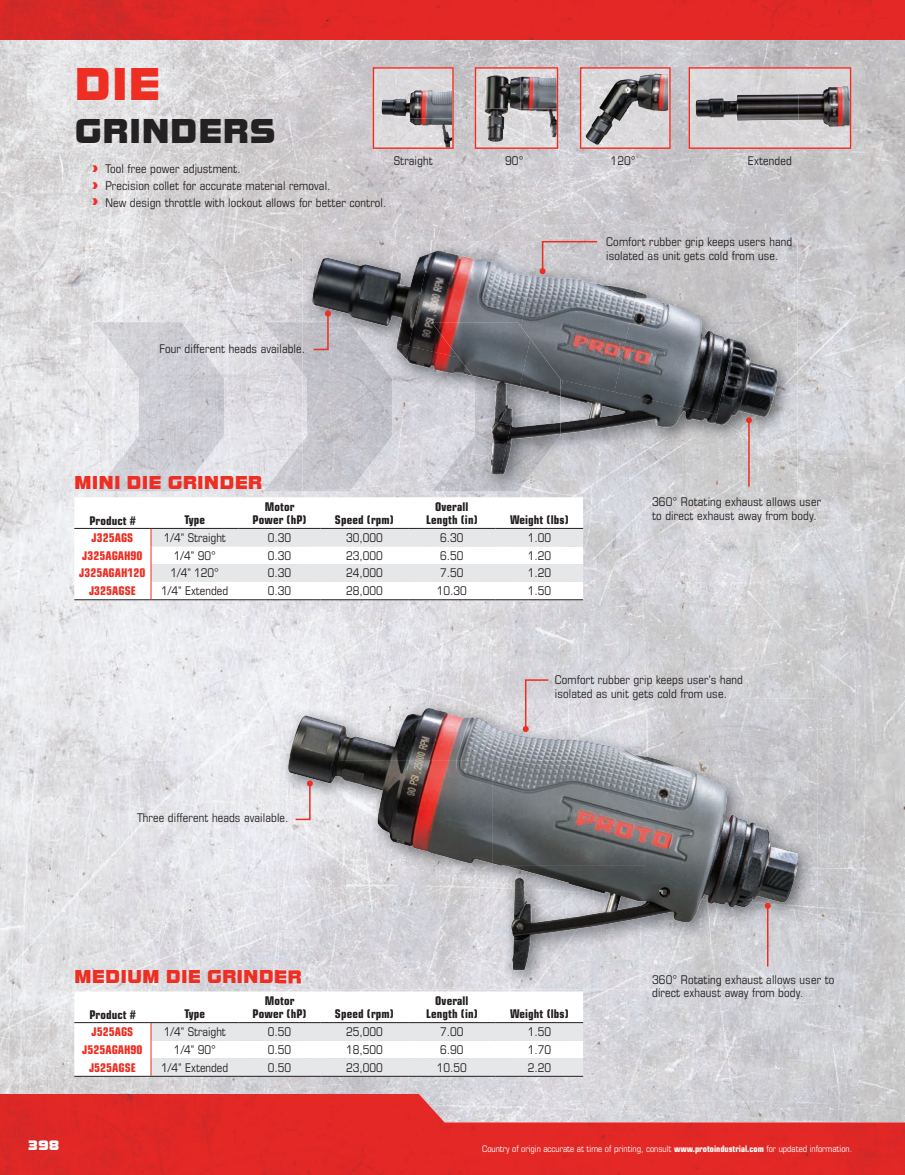
<style>
.page{position:relative;width:905px;height:1175px;background:#fff}
.page>*{position:absolute;margin:0;border:0;box-sizing:border-box;transform-origin:0 0}
.t1{font:48px "Bolt EF";color:#ee2e22}
.t2{font:36px "Bolt EF";color:#242122}
.t3{font:19.5px "Bolt EF";color:#ee2e22}
.t4{font:14.25px "Bolt EF";color:#fff}
.t5{font:condensed 12px/13.5px "Eurostile LT Std";letter-spacing:.01em;color:#231f20}
.t6{font:700 condensed 12px/13.5px "Eurostile LT Std";letter-spacing:.01em;color:#231f20;text-align:center}
.t7{font:700 condensed 12px "Eurostile LT Std";color:#ee2e22}
.t8{font:condensed 9px "Eurostile LT Std";color:#fff}
.s1{font-weight:700}
</style>
<div class="page">
<img style="left:0;top:39px;width:319px;height:335px">
<img style="left:319px;top:39px;width:532px;height:228px">
<img style="left:851px;top:39px;width:53px;height:1055px">
<img style="left:746px;top:267px;width:106px;height:481px">
<img style="left:0;top:374px;width:159px;height:720px">
<img style="left:213px;top:374px;width:106px;height:720px">
<img style="left:159px;top:491px;width:54px;height:603px">
<img style="left:319px;top:494px;width:427px;height:204px">
<img style="left:799px;top:748px;width:53px;height:346px">
<img style="left:319px;top:989px;width:480px;height:105px">
<img style="left:76px;top:970px;width:202px;height:13px">
<img style="left:0;top:1094px;width:904px;height:80px">
<img style="left:0;top:0;width:904px;height:39px">
<img style="left:95px;top:322px;width:129px;height:169px">
<img style="left:263px;top:322px;width:39px;height:169px">
<svg style="left:74px;top:497px;width:509px;height:102px"></svg>
<hr style="left:74px;top:528px;width:77px;height:1px;background:#231f20">
<hr style="left:408px;top:599px;width:87px;height:1px;background:#231f20">
<hr style="left:320px;top:599px;width:88px;height:1px;background:#231f20">
<hr style="left:238px;top:599px;width:82px;height:1px;background:#231f20">
<hr style="left:495px;top:599px;width:88px;height:1px;background:#231f20">
<hr style="left:151px;top:599px;width:87px;height:1px;background:#231f20">
<hr style="left:74px;top:599px;width:77px;height:1px;background:#231f20">
<svg style="left:151px;top:528px;width:432px;height:71px"></svg>
<svg style="left:74px;top:991px;width:509px;height:84px"></svg>
<hr style="left:74px;top:1022px;width:77px;height:1px;background:#231f20">
<hr style="left:74px;top:1075px;width:77px;height:1px;background:#231f20">
<svg style="left:151px;top:1022px;width:432px;height:54px"></svg>
<img style="left:278px;top:698px;width:107px;height:291px">
<img style="left:385px;top:698px;width:432px;height:48px">
<img style="left:646px;top:746px;width:171px;height:48px">
<img style="left:385px;top:863px;width:54px;height:126px">
<img style="left:727px;top:794px;width:90px;height:49px">
<img style="left:439px;top:863px;width:271px;height:126px">
<img style="left:764px;top:843px;width:53px;height:146px">
<img style="left:710px;top:912px;width:54px;height:77px">
<img style="left:278px;top:970px;width:23px;height:13px">
<img style="left:498px;top:865px;width:148px;height:105px">
<img style="left:645px;top:756px;width:52px;height:167px">
<img style="left:696px;top:812px;width:102px;height:100px">
<img style="left:339px;top:760px;width:153px;height:103px">
<img style="left:492px;top:760px;width:154px;height:105px">
<img style="left:288px;top:715px;width:51px;height:68px">
<img style="left:696px;top:774px;width:31px;height:39px">
<img style="left:339px;top:709px;width:307px;height:51px">
<img style="left:302px;top:241px;width:495px;height:253px">
<img style="left:302px;top:322px;width:90px;height:169px">
<img style="left:431px;top:426px;width:129px;height:65px">
<img style="left:312px;top:253px;width:96px;height:93px">
<img style="left:408px;top:250px;width:124px;height:94px">
<img style="left:521px;top:276px;width:116px;height:104px">
<img style="left:614px;top:291px;width:120px;height:89px">
<img style="left:715px;top:339px;width:62px;height:86px">
<img style="left:396px;top:344px;width:167px;height:48px">
<img style="left:560px;top:380px;width:157px;height:54px">
<img style="left:431px;top:322px;width:99px;height:104px">
<img style="left:500px;top:339px;width:60px;height:135px">
<img style="left:491px;top:422px;width:20px;height:52px">
<svg style="left:474px;top:67px;width:84px;height:82px;background:#e0b7b7"></svg>
<img style="left:485px;top:75px;width:71px;height:34px">
<img style="left:484px;top:109px;width:36px;height:33px">
<img style="left:520px;top:109px;width:36px;height:28px">
<img style="left:556px;top:77px;width:1px;height:56px">
<svg style="left:580px;top:67px;width:90px;height:82px;background:#dec4c4"></svg>
<img style="left:599px;top:79px;width:28px;height:30px">
<img style="left:627px;top:73px;width:41px;height:38px">
<img style="left:585px;top:109px;width:42px;height:36px">
<svg style="left:688px;top:67px;width:163px;height:82px;background:#dac9c9"></svg>
<img style="left:695px;top:94px;width:103px;height:27px">
<img style="left:798px;top:85px;width:51px;height:42px">
<svg style="left:372px;top:67px;width:82px;height:82px;background:#bbaaac"></svg>
<svg style="left:539px;top:240px;width:59px;height:34px;background:#cbbbbe"></svg>
<hr style="left:748px;top:420px;width:1px;height:67px;background:#ee2e22">
<svg style="left:746px;top:417px;width:6px;height:6px"></svg>
<svg style="left:294px;top:780px;width:19px;height:41px"></svg>
<hr style="left:767px;top:905px;width:1px;height:61px;background:#ee2e22">
<svg style="left:764px;top:902px;width:6px;height:6px"></svg>
<svg style="left:312px;top:310px;width:19px;height:41px"></svg>
<svg style="left:522px;top:678px;width:28px;height:54px;background:#dac8cc"></svg>
<svg style="left:92px;top:165px;width:5px;height:7px"></svg>
<svg style="left:92px;top:182px;width:5px;height:6px"></svg>
<svg style="left:92px;top:199px;width:5px;height:6px"></svg>
<h1 class="t1" style="left:74px;top:57px;width:88px">DIE</h1>
<h2 class="t2" style="left:74px;top:111px;width:203px">GRINDERS</h2>
<p class="t5" style="left:105px;top:160px;width:283px;line-height:16.8px">Tool free power adjustment.<br>Precision collet for accurate material removal.<br>New design throttle with lockout allows for better control.</p>
<p class="t5" style="left:393px;top:153px;width:41px">Straight</p>
<p class="t5" style="left:505px;top:153px;width:20px">90°</p>
<p class="t5" style="left:610px;top:153px;width:27px">120°</p>
<p class="t5" style="left:748px;top:153px;width:45px">Extended</p>
<p class="t5" style="left:606px;top:235px;width:187px">Comfort rubber grip keeps users hand isolated as unit gets cold from use.</p>
<p class="t5" style="left:159px;top:341px;width:147px">Four different heads available.</p>
<h3 class="t3" style="left:74px;top:472px;width:190px">MINI DIE GRINDER</h3>
<p class="t6" style="left:89px;top:514px;width:48px">Product #</p>
<p class="t6" style="left:184px;top:513px;width:22px">Type</p>
<p class="t6" style="left:252px;top:499px;width:55px">Motor<br>Power (hP)</p>
<p class="t6" style="left:335px;top:513px;width:60px">Speed (rpm)</p>
<p class="t6" style="left:426px;top:499px;width:53px">Overall<br>Length (in)</p>
<p class="t6" style="left:510px;top:513px;width:60px">Weight (lbs)</p>
<p class="t7" style="left:92px;top:530px;width:43px">J325AGS</p>
<p class="t5" style="left:164px;top:531px;width:63px">1/4" Straight</p>
<p class="t5" style="left:268px;top:531px;width:25px">0.30</p>
<p class="t5" style="left:346px;top:531px;width:38px">30,000</p>
<p class="t5" style="left:440px;top:531px;width:25px">6.30</p>
<p class="t5" style="left:527px;top:531px;width:25px">1.00</p>
<p class="t7" style="left:82px;top:548px;width:62px">J325AGAH90</p>
<p class="t5" style="left:174px;top:548px;width:43px">1/4" 90°</p>
<p class="t5" style="left:268px;top:548px;width:25px">0.30</p>
<p class="t5" style="left:346px;top:548px;width:38px">23,000</p>
<p class="t5" style="left:440px;top:548px;width:25px">6.50</p>
<p class="t5" style="left:527px;top:548px;width:25px">1.20</p>
<p class="t7" style="left:79px;top:566px;width:68px">J325AGAH120</p>
<p class="t5" style="left:170px;top:566px;width:50px">1/4" 120°</p>
<p class="t5" style="left:268px;top:566px;width:25px">0.30</p>
<p class="t5" style="left:346px;top:566px;width:38px">24,000</p>
<p class="t5" style="left:440px;top:566px;width:25px">7.50</p>
<p class="t5" style="left:527px;top:566px;width:25px">1.20</p>
<p class="t7" style="left:89px;top:583px;width:48px">J325AGSE</p>
<p class="t5" style="left:161px;top:584px;width:68px">1/4" Extended</p>
<p class="t5" style="left:268px;top:584px;width:25px">0.30</p>
<p class="t5" style="left:346px;top:584px;width:38px">28,000</p>
<p class="t5" style="left:437px;top:584px;width:32px">10.30</p>
<p class="t5" style="left:527px;top:584px;width:25px">1.50</p>
<p class="t5" style="left:652px;top:495px;width:170px">360° Rotating exhaust allows user to direct exhaust away from body.</p>
<p class="t5" style="left:137px;top:810px;width:153px">Three different heads available.</p>
<p class="t5" style="left:555px;top:673px;width:189px">Comfort rubber grip keeps user's hand isolated as unit gets cold from use.</p>
<h3 class="t3" style="left:74px;top:966px;width:229px">MEDIUM DIE GRINDER</h3>
<p class="t6" style="left:89px;top:1008px;width:48px">Product #</p>
<p class="t6" style="left:184px;top:1007px;width:22px">Type</p>
<p class="t6" style="left:253px;top:993px;width:55px">Motor<br>Power (hP)</p>
<p class="t6" style="left:335px;top:1007px;width:60px">Speed (rpm)</p>
<p class="t6" style="left:426px;top:993px;width:53px">Overall<br>Length (in)</p>
<p class="t6" style="left:510px;top:1007px;width:60px">Weight (lbs)</p>
<p class="t5" style="left:652px;top:972px;width:184px">360° Rotating exhaust allows user to direct exhaust away from body.</p>
<p class="t7" style="left:92px;top:1024px;width:43px">J525AGS</p>
<p class="t5" style="left:164px;top:1025px;width:63px">1/4" Straight</p>
<p class="t5" style="left:268px;top:1025px;width:25px">0.50</p>
<p class="t5" style="left:346px;top:1025px;width:38px">25,000</p>
<p class="t5" style="left:440px;top:1025px;width:25px">7.00</p>
<p class="t5" style="left:527px;top:1025px;width:25px">1.50</p>
<p class="t7" style="left:82px;top:1042px;width:62px">J525AGAH90</p>
<p class="t5" style="left:174px;top:1042px;width:43px">1/4" 90°</p>
<p class="t5" style="left:268px;top:1042px;width:25px">0.50</p>
<p class="t5" style="left:346px;top:1042px;width:38px">18,500</p>
<p class="t5" style="left:440px;top:1042px;width:25px">6.90</p>
<p class="t5" style="left:527px;top:1042px;width:25px">1.70</p>
<p class="t7" style="left:89px;top:1060px;width:48px">J525AGSE</p>
<p class="t5" style="left:161px;top:1060px;width:68px">1/4" Extended</p>
<p class="t5" style="left:268px;top:1060px;width:25px">0.50</p>
<p class="t5" style="left:346px;top:1060px;width:38px">23,000</p>
<p class="t5" style="left:437px;top:1060px;width:32px">10.50</p>
<p class="t5" style="left:527px;top:1060px;width:25px">2.20</p>
<p class="t4" style="left:28px;top:1137px;width:33px">398</p>
<p class="t8" style="left:482px;top:1143px;width:371px">Country of origin accurate at time of printing, consult <span class="s1">www.protoindustrial.com</span> for updated information.</p>
</div>
